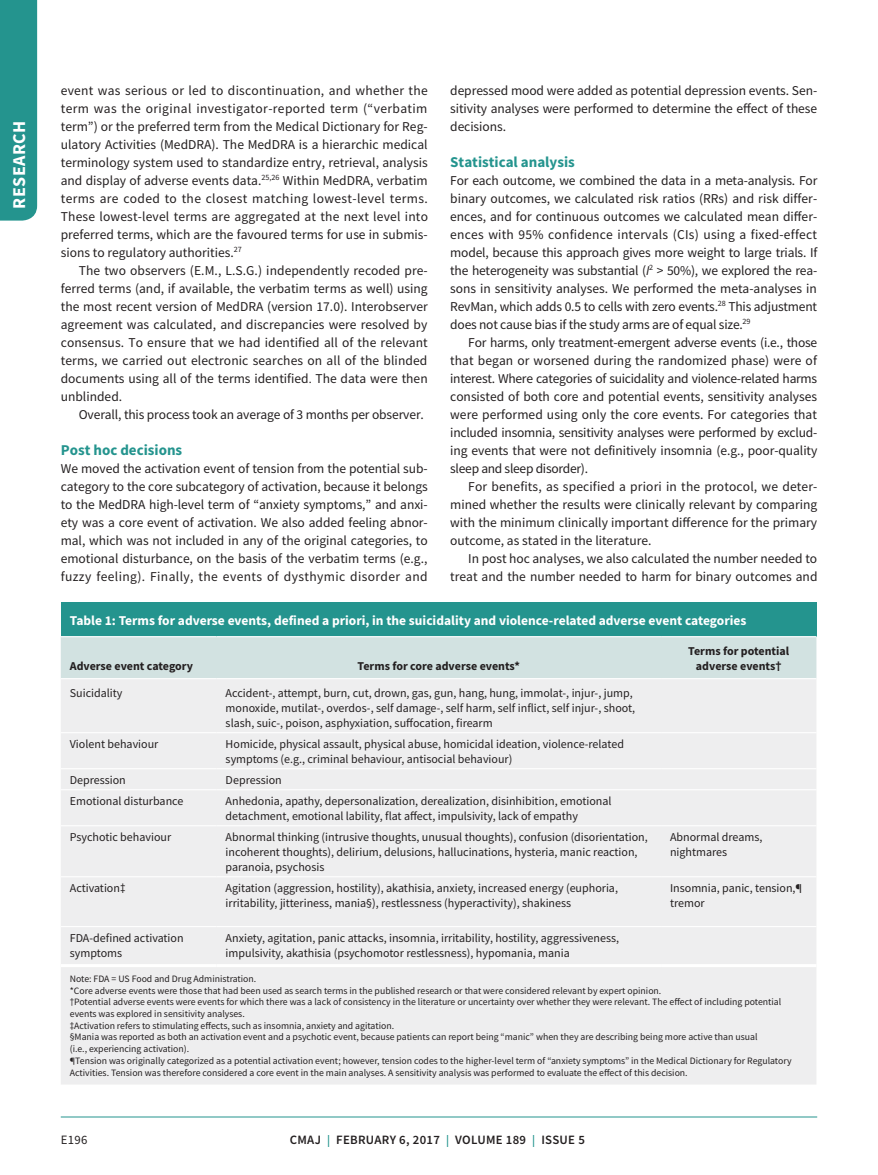
<style>
.page{position:relative;width:878px;height:1175px;background:#fff}
.page>*{position:absolute;margin:0;border:0;box-sizing:border-box;transform-origin:0 0}
.t1{font:700 18px "Source Sans Pro";letter-spacing:.025em;color:#fff}
.t2{font:700 15px "Source Sans Pro";color:#24948e}
.t3{font:13.5px/18px "Source Sans Pro";letter-spacing:-.005em;color:#231f20;text-align:justify}
.t4{font:700 13.5px "Source Sans Pro";color:#fff}
.t5{font:600 12.75px "Source Sans Pro";letter-spacing:.025em;color:#231f20}
.t6{font:12.75px "Source Sans Pro";color:#231f20}
.t7{font:12px/15px "Source Sans Pro";color:#231f20}
.t8{font:700 12px/15px "Source Sans Pro";color:#231f20;text-align:center}
.t9{font:9.75px/11.7px "Source Sans Pro";color:#231f20}
.s1{font-style:italic}
.s2{font-size:12px}
.s3{font-size:12px;color:#24948e}
</style>
<div class="page">
<div style="left:0;top:0;width:37px;height:220px;background:#24948e"></div>
<hr style="left:61px;top:1116px;width:756px;height:1px;background:#24948e">
<div style="left:61px;top:602px;width:755px;height:34px;background:#24948e"></div>
<div style="left:61px;top:637px;width:755px;height:41px;background:#d2e2e1"></div>
<div style="left:61px;top:679px;width:755px;height:405px;background:#eeeeef"></div>
<hr style="left:61px;top:964px;width:156px;height:3px;background:#fff">
<hr style="left:217px;top:964px;width:444px;height:3px;background:#fff">
<hr style="left:661px;top:964px;width:155px;height:3px;background:#fff">
<hr style="left:61px;top:768px;width:156px;height:1px;background:#fff">
<hr style="left:217px;top:768px;width:444px;height:1px;background:#fff">
<hr style="left:661px;top:768px;width:155px;height:1px;background:#fff">
<hr style="left:61px;top:789px;width:156px;height:1px;background:#fff">
<hr style="left:217px;top:789px;width:444px;height:1px;background:#fff">
<hr style="left:661px;top:789px;width:155px;height:1px;background:#fff">
<hr style="left:217px;top:825px;width:444px;height:1px;background:#fff">
<hr style="left:217px;top:876px;width:444px;height:1px;background:#fff">
<hr style="left:61px;top:825px;width:156px;height:1px;background:#fff">
<hr style="left:661px;top:825px;width:155px;height:1px;background:#fff">
<hr style="left:61px;top:876px;width:156px;height:1px;background:#fff">
<hr style="left:661px;top:876px;width:155px;height:1px;background:#fff">
<hr style="left:61px;top:732px;width:156px;height:1px;background:#fff">
<hr style="left:217px;top:732px;width:444px;height:1px;background:#fff">
<hr style="left:661px;top:732px;width:155px;height:1px;background:#fff">
<hr style="left:61px;top:926px;width:156px;height:1px;background:#fff">
<hr style="left:217px;top:926px;width:444px;height:1px;background:#fff">
<hr style="left:661px;top:926px;width:155px;height:1px;background:#fff">
<h1 class="t1" style="left:7px;top:208px;width:89px;rotate:-90deg">RESEARCH</h1>
<p class="t3" style="left:450px;top:81px;width:368px">depressed mood were added as potential depression events. Sen&shy;sitivity analyses were performed to determine the effect of these decisions.</p>
<p class="t2" style="left:450px;top:151px;width:126px">Statistical analysis</p>
<p class="t3" style="left:450px;top:171px;width:369px">For each outcome, we combined the data in a meta-analysis. For binary outcomes, we calculated risk ratios (RRs) and risk differ&shy;ences, and for continuous outcomes we calculated mean differ&shy;ences with 95% confidence intervals (CIs) using a fixed-effect model, because this approach gives more weight to large trials. If the heterogeneity was substantial (<span class="s1">I</span><sup>2</sup> &gt; 50%), we explored the rea&shy;sons in sensitivity analyses. We performed the meta-analyses in RevMan, which adds 0.5 to cells with zero events.<sup>28</sup> This adjustment does not cause bias if the study arms are of equal size.<sup>29</sup></p>
<p class="t3" style="left:450px;top:333px;width:368px;text-indent:18px">For harms, only treatment-emergent adverse events (i.e., those that began or worsened during the randomized phase) were of interest. Where categories of suicidality and violence-related harms consisted of both core and potential events, sensitivity analyses were performed using only the core events. For categories that included insomnia, sensitivity analyses were performed by exclud&shy;ing events that were not definitively insomnia (e.g., poor-quality sleep and sleep disorder).</p>
<p class="t3" style="left:450px;top:477px;width:369px;text-indent:18px">For benefits, as specified a priori in the protocol, we deter&shy;mined whether the results were clinically relevant by comparing with the minimum clinically important difference for the primary outcome, as stated in the literature.</p>
<p class="t3" style="left:450px;top:549px;width:369px;text-align:right">In post hoc analyses, we also calculated the number needed to treat and the number needed to harm for binary outcomes and</p>
<p class="t4" style="left:70px;top:611px;width:678px">Table 1: Terms for adverse events, defined a priori, in the suicidality and violence-related adverse event categories</p>
<p class="t8" style="left:70px;top:658px;width:125px">Adverse event category</p>
<p class="t8" style="left:357px;top:658px;width:164px">Terms for core adverse events*</p>
<p class="t3" style="left:61px;top:81px;width:369px">event was serious or led to discontinuation, and whether the term was the original investigator-reported term (“verbatim term”) or the preferred term from the Medical Dictionary for Reg&shy;ulatory Activities (MedDRA). The MedDRA is a hierarchic medical terminology system used to standardize entry, retrieval, analysis and display of adverse events data.<sup>25,26</sup> Within MedDRA, verbatim terms are coded to the closest matching lowest-level terms.<br>These lowest-level terms are aggregated at the next level into preferred terms, which are the favoured terms for use in submis&shy;sions to regulatory authorities.<sup>27</sup></p>
<p class="t3" style="left:61px;top:261px;width:368px;text-indent:18px">The two observers (E.M., L.S.G.) independently recoded pre&shy;ferred terms (and, if available, the verbatim terms as well) using the most recent version of MedDRA (version 17.0). Interobserver agreement was calculated, and discrepancies were resolved by consensus. To ensure that we had identified all of the relevant terms, we carried out electronic searches on all of the blinded documents using all of the terms identified<span class="s2">.</span> The data were then unblinded.</p>
<p class="t3" style="left:79px;top:405px;width:346px">Overall, this process took an average of 3 months per observer.</p>
<p class="t2" style="left:61px;top:439px;width:123px">Post hoc decisions</p>
<p class="t3" style="left:61px;top:459px;width:368px">We moved the activation event of tension from the potential sub&shy;category to the core subcategory of activation, because it belongs to the MedDRA high-level term of “anxiety symptoms,” and anxi&shy;ety was a core event of activation. We also added feeling abnor&shy;mal, which was not included in any of the original categories, to emotional disturbance, on the basis of the verbatim terms (e.g., fuzzy feeling). Finally, the events of dysthymic disorder and</p>
<p class="t8" style="left:688px;top:643px;width:102px">Terms for potential adverse events†</p>
<p class="t7" style="left:70px;top:685px;width:54px">Suicidality</p>
<p class="t7" style="left:226px;top:685px;width:411px">Accident-, attempt, burn, cut, drown, gas, gun, hang, hung, immolat-, injur-, jump, monoxide, mutilat-, overdos-, self damage-, self harm, self inflict, self injur-, shoot, slash, suic-, poison, asphyxiation, suffocation, firearm</p>
<p class="t7" style="left:70px;top:736px;width:90px">Violent behaviour</p>
<p class="t7" style="left:226px;top:736px;width:400px">Homicide, physical assault, physical abuse, homicidal ideation, violence-related symptoms (e.g., criminal behaviour, antisocial behaviour)</p>
<p class="t7" style="left:70px;top:772px;width:58px">Depression</p>
<p class="t7" style="left:226px;top:772px;width:58px">Depression</p>
<p class="t7" style="left:70px;top:793px;width:115px">Emotional disturbance</p>
<p class="t7" style="left:226px;top:793px;width:387px">Anhedonia, apathy, depersonalization, derealization, disinhibition, emotional detachment, emotional lability, flat affect, impulsivity, lack of empathy</p>
<p class="t7" style="left:70px;top:829px;width:103px">Psychotic behaviour</p>
<p class="t7" style="left:226px;top:829px;width:423px">Abnormal thinking (intrusive thoughts, unusual thoughts), confusion (disorientation, incoherent thoughts), delirium, delusions, hallucinations, hysteria, manic reaction, paranoia, psychosis</p>
<p class="t7" style="left:670px;top:829px;width:94px">Abnormal dreams, nightmares</p>
<p class="t7" style="left:70px;top:880px;width:57px">Activation‡</p>
<p class="t7" style="left:226px;top:880px;width:394px">Agitation (aggression, hostility), akathisia, anxiety, increased energy (euphoria, irritability, jitteriness, mania§), restlessness (hyperactivity), shakiness</p>
<p class="t7" style="left:670px;top:880px;width:134px">Insomnia, panic, tension,¶ tremor</p>
<p class="t7" style="left:70px;top:930px;width:115px">FDA-defined activation symptoms</p>
<p class="t7" style="left:226px;top:930px;width:395px">Anxiety, agitation, panic attacks, insomnia, irritability, hostility, aggressiveness, impulsivity, akathisia (psychomotor restlessness), hypomania, mania</p>
<p class="t9" style="left:70px;top:972px;width:723px">Note: FDA = US Food and Drug Administration.<br>*Core adverse events were those that had been used as search terms in the published research or that were considered relevant by expert opinion.<br>†Potential adverse events were events for which there was a lack of consistency in the literature or uncertainty over whether they were relevant. The effect of including potential events was explored in sensitivity analyses.<br>‡Activation refers to stimulating effects, such as insomnia, anxiety and agitation.<br>§Mania was reported as both an activation event and a psychotic event, because patients can report being “manic” when they are describing being more active than usual<br>(i.e., experiencing activation).<br>¶Tension was originally categorized as a potential activation event; however, tension codes to the higher-level term of “anxiety symptoms” in the Medical Dictionary for Regulatory Activities. Tension was therefore considered a core event in the main analyses. A sensitivity analysis was performed to evaluate the effect of this decision.</p>
<p class="t6" style="left:61px;top:1132px;width:28px">E196</p>
<p class="t5" style="left:290px;top:1131px;width:296px">CMAJ <span class="s3">|</span> FEBRUARY 6, 2017 <span class="s3">|</span> VOLUME 189 <span class="s3">|</span> ISSUE 5</p>
</div>
